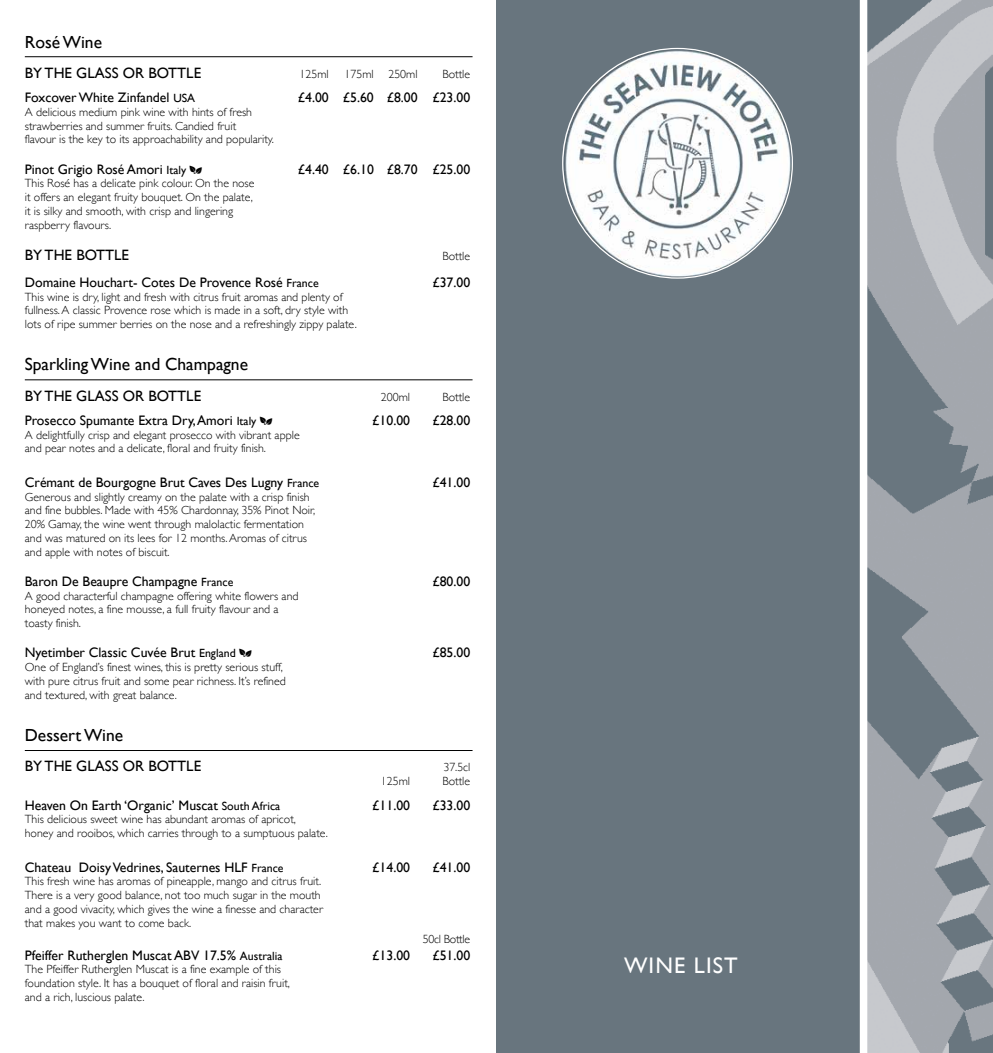
<style>
.page{position:relative;width:993px;height:1053px;background:#fff}
.page>*{position:absolute;margin:0;border:0;box-sizing:border-box;transform-origin:0 0}
.t1{font:22.5px "Gill Sans";letter-spacing:.05em;color:#fff}
.t2{font:17.5px "Gill Sans";color:#000}
.t3{font:15px "Gill Sans";color:#000}
.t4{font:13.75px "Gill Sans";color:#000}
.t5{font:300 11.88px/13.8px "Gill Sans";color:#000}
.t6{font:300 11.88px "Gill Sans";letter-spacing:-.025em;color:#000}
.s1{font-size:11.88px}
</style>
<div class="page">
<div style="left:496px;top:0;width:377px;height:1052px;background:#68757e"></div>
<hr style="left:25px;top:56px;width:447px;height:1px;background:#000">
<hr style="left:25px;top:379px;width:447px;height:1px;background:#000">
<hr style="left:25px;top:750px;width:447px;height:1px;background:#000">
<img style="left:867px;top:0;width:125px;height:1052px">
<img style="left:563px;top:48px;width:229px;height:230px">
<div style="left:859px;top:0;width:8px;height:1052px;background:#fff"></div>
<h2 class="t2" style="left:25px;top:31px;width:79px">Rosé Wine</h2>
<p class="t3" style="left:25px;top:64px;width:178px">BY THE GLASS OR BOTTLE</p>
<p class="t5" style="left:299px;top:67px;width:31px">125ml</p>
<p class="t5" style="left:344px;top:67px;width:74px">175ml 250ml</p>
<p class="t5" style="left:442px;top:67px;width:29px">Bottle</p>
<p class="t4" style="left:25px;top:89px;width:172px">Foxcover White Zinfandel <span class="s1">USA</span></p>
<p class="t4" style="left:298px;top:89px;width:174px">£4.00 £5.60 £8.00 £23.00</p>
<p class="t5" style="left:25px;top:104px;width:250px">A delicious medium pink wine with hints of fresh strawberries and summer fruits. Candied fruit<br>flavour is the key to its approachability and popularity.</p>
<p class="t4" style="left:25px;top:161px;width:179px">Pinot Grigio Rosé Amori <span class="s1">Italy</span> ✓</p>
<p class="t4" style="left:298px;top:161px;width:174px">£4.40 £6.10 £8.70 £25.00</p>
<p class="t5" style="left:25px;top:176px;width:231px">This Rosé has a delicate pink colour. On the nose it offers an elegant fruity bouquet. On the palate, it is silky and smooth, with crisp and lingering raspberry flavours.</p>
<p class="t3" style="left:25px;top:246px;width:106px">BY THE BOTTLE</p>
<p class="t5" style="left:442px;top:249px;width:29px">Bottle</p>
<p class="t4" style="left:25px;top:274px;width:295px">Domaine Houchart- Cotes De Provence Rosé <span class="s1">France</span></p>
<p class="t4" style="left:432px;top:274px;width:39px">£37.00</p>
<p class="t5" style="left:25px;top:289px;width:333px">This wine is dry, light and fresh with citrus fruit aromas and plenty of fullness. A classic Provence rose which is made in a soft, dry style with lots of ripe summer berries on the nose and a refreshingly zippy palate.</p>
<h2 class="t2" style="left:25px;top:354px;width:225px">Sparkling Wine and Champagne</h2>
<p class="t3" style="left:25px;top:387px;width:178px">BY THE GLASS OR BOTTLE</p>
<p class="t5" style="left:381px;top:389px;width:31px">200ml</p>
<p class="t5" style="left:442px;top:389px;width:29px">Bottle</p>
<p class="t4" style="left:25px;top:412px;width:249px">Prosecco Spumante Extra Dry, Amori <span class="s1">Italy</span> ✓</p>
<p class="t4" style="left:372px;top:412px;width:39px">£10.00</p>
<p class="t4" style="left:432px;top:412px;width:39px">£28.00</p>
<p class="t5" style="left:25px;top:427px;width:276px">A delightfully crisp and elegant prosecco with vibrant apple and pear notes and a delicate, floral and fruity finish.</p>
<p class="t4" style="left:25px;top:474px;width:296px">Crémant de Bourgogne Brut Caves Des Lugny <span class="s1">France</span></p>
<p class="t4" style="left:432px;top:474px;width:39px">£41.00</p>
<p class="t5" style="left:25px;top:489px;width:292px">Generous and slightly creamy on the palate with a crisp finish and fine bubbles. Made with 45% Chardonnay, 35% Pinot Noir, 20% Gamay, the wine went through malolactic fermentation and was matured on its lees for 12 months. Aromas of citrus and apple with notes of biscuit.</p>
<p class="t4" style="left:25px;top:573px;width:210px">Baron De Beaupre Champagne <span class="s1">France</span></p>
<p class="t4" style="left:432px;top:573px;width:39px">£80.00</p>
<p class="t5" style="left:25px;top:588px;width:275px">A good characterful champagne offering white flowers and honeyed notes, a fine mousse, a full fruity flavour and a toasty finish.</p>
<p class="t4" style="left:25px;top:644px;width:228px">Nyetimber Classic Cuvée Brut <span class="s1">England</span> ✓</p>
<p class="t4" style="left:432px;top:644px;width:39px">£85.00</p>
<p class="t5" style="left:25px;top:659px;width:262px">One of England’s finest wines, this is pretty serious stuff, with pure citrus fruit and some pear richness. It’s refined and textured, with great balance.</p>
<h2 class="t2" style="left:25px;top:724px;width:100px">Dessert Wine</h2>
<p class="t3" style="left:25px;top:757px;width:178px">BY THE GLASS OR BOTTLE</p>
<p class="t5" style="left:443px;top:759px;width:29px">37.5cl</p>
<p class="t5" style="left:381px;top:774px;width:31px">125ml</p>
<p class="t5" style="left:442px;top:774px;width:29px">Bottle</p>
<p class="t4" style="left:25px;top:796px;width:257px">Heaven On Earth ‘Organic’ Muscat <span class="s1">South Africa</span></p>
<p class="t4" style="left:372px;top:796px;width:39px">£11.00</p>
<p class="t4" style="left:432px;top:796px;width:39px">£33.00</p>
<p class="t5" style="left:25px;top:811px;width:304px">This delicious sweet wine has abundant aromas of apricot,<br>honey and rooibos, which carries through to a sumptuous palate.</p>
<p class="t4" style="left:25px;top:858px;width:260px">Chateau Doisy Vedrines, Sauternes HLF <span class="s1">France</span></p>
<p class="t4" style="left:372px;top:858px;width:39px">£14.00</p>
<p class="t4" style="left:432px;top:858px;width:39px">£41.00</p>
<p class="t5" style="left:25px;top:873px;width:299px">This fresh wine has aromas of pineapple, mango and citrus fruit.<br>There is a very good balance, not too much sugar in the mouth and a good vivacity, which gives the wine a finesse and character that makes you want to come back.</p>
<p class="t6" style="left:423px;top:929px;width:49px">50cl Bottle</p>
<p class="t4" style="left:25px;top:946px;width:259px">Pfeiffer Rutherglen Muscat ABV 17.5% <span class="s1">Australia</span></p>
<p class="t4" style="left:372px;top:946px;width:39px">£13.00</p>
<p class="t4" style="left:432px;top:946px;width:39px">£51.00</p>
<p class="t5" style="left:25px;top:961px;width:266px">The Pfeiffer Rutherglen Muscat is a fine example of this foundation style. It has a bouquet of floral and raisin fruit, and a rich, luscious palate.</p>
<h1 class="t1" style="left:623px;top:951px;width:115px">WINE LIST</h1>
</div>
